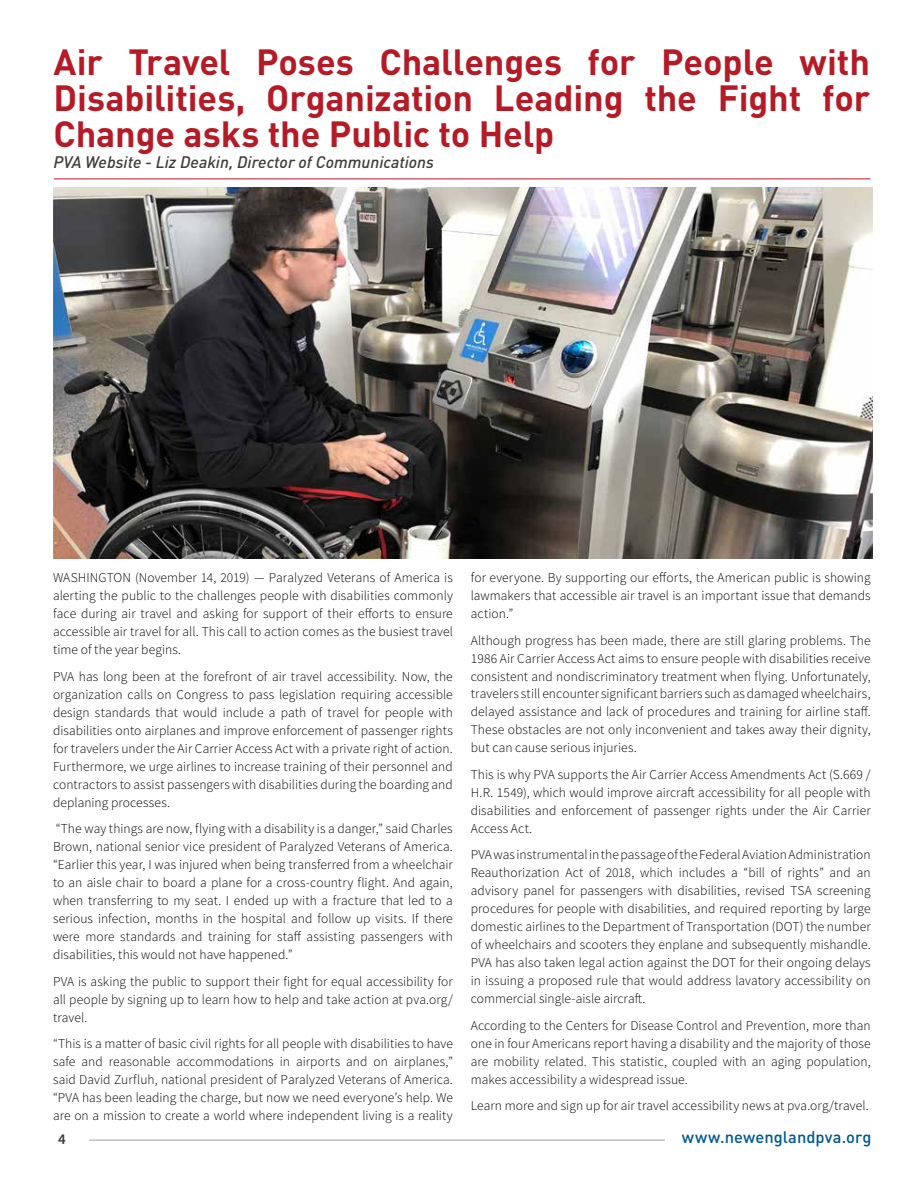
<style>
.page{position:relative;width:918px;height:1188px;background:#fff}
.page>*{position:absolute;margin:0;border:0;box-sizing:border-box;transform-origin:0 0}
.t1{font:700 36px/36px "DINOT";letter-spacing:-.005em;color:#b41b26;text-align:justify}
.t2{font:italic 500 16.5px "DINOT";color:#3d3c34}
.t3{font:500 16.5px "DINOT";letter-spacing:.005em;color:#005890}
.t4{font:600 15px "Source Sans Pro";color:#3d3c34}
.t5{font:300 13.5px/18px "Source Sans Pro";letter-spacing:.005em;color:#000;text-align:justify}
</style>
<div class="page">
<hr style="left:89px;top:1140px;width:576px;height:1px;background:#3d3c34">
<img style="left:53px;top:187px;width:820px;height:372px">
<hr style="left:54px;top:178px;width:817px;height:1px;background:#b41b26">
<h1 class="t1" style="left:54px;top:43px;width:818px">Air Travel Poses Challenges for People with Disabilities, Organization Leading the Fight for Change asks the Public to Help</h1>
<p class="t2" style="left:54px;top:152px;width:382px">PVA Website - Liz Deakin, Director of Communications</p>
<p class="t5" style="left:53px;top:569px;width:401px">WASHINGTON (November 14, 2019) — Paralyzed Veterans of America is alerting the public to the challenges people with disabilities commonly face during air travel and asking for support of their efforts to ensure accessible air travel for all. This call to action comes as the busiest travel time of the year begins.</p>
<p class="t5" style="left:53px;top:667px;width:401px">PVA has long been at the forefront of air travel accessibility. Now, the organization calls on Congress to pass legislation requiring accessible design standards that would include a path of travel for people with disabilities onto airplanes and improve enforcement of passenger rights for travelers under the Air Carrier Access Act with a private right of action.<br>Furthermore, we urge airlines to increase training of their personnel and contractors to assist passengers with disabilities during the boarding and deplaning processes.</p>
<p class="t5" style="left:53px;top:820px;width:401px">“The way things are now, flying with a disability is a danger,” said Charles Brown, national senior vice president of Paralyzed Veterans of America. “Earlier this year, I was injured when being transferred from a wheelchair to an aisle chair to board a plane for a cross-country flight. And again, when transferring to my seat. I ended up with a fracture that led to a serious infection, months in the hospital and follow up visits. If there were more standards and training for staff assisting passengers with disabilities, this would not have happened.”</p>
<p class="t5" style="left:53px;top:972px;width:401px">PVA is asking the public to support their fight for equal accessibility for all people by signing up to learn how to help and take action at pva.org/ travel.</p>
<p class="t5" style="left:53px;top:1035px;width:401px">“This is a matter of basic civil rights for all people with disabilities to have safe and reasonable accommodations in airports and on airplanes,” said David Zurfluh, national president of Paralyzed Veterans of America. “PVA has been leading the charge, but now we need everyone’s help. We are on a mission to create a world where independent living is a reality</p>
<p class="t5" style="left:471px;top:569px;width:401px">for everyone. By supporting our efforts, the American public is showing lawmakers that accessible air travel is an important issue that demands action.”</p>
<p class="t5" style="left:471px;top:631px;width:401px">Although progress has been made, there are still glaring problems. The 1986 Air Carrier Access Act aims to ensure people with disabilities receive consistent and nondiscriminatory treatment when flying. Unfortunately, travelers still encounter significant barriers such as damaged wheelchairs, delayed assistance and lack of procedures and training for airline staff.<br>These obstacles are not only inconvenient and takes away their dignity, but can cause serious injuries.</p>
<p class="t5" style="left:471px;top:766px;width:401px">This is why PVA supports the Air Carrier Access Amendments Act (S.669 / H.R. 1549), which would improve aircraft accessibility for all people with disabilities and enforcement of passenger rights under the Air Carrier Access Act.</p>
<p class="t5" style="left:471px;top:846px;width:401px">PVA was instrumental in the passage of the Federal Aviation Administration Reauthorization Act of 2018, which includes a “bill of rights” and an advisory panel for passengers with disabilities, revised TSA screening procedures for people with disabilities, and required reporting by large domestic airlines to the Department of Transportation (DOT) the number of wheelchairs and scooters they enplane and subsequently mishandle.<br>PVA has also taken legal action against the DOT for their ongoing delays in issuing a proposed rule that would address lavatory accessibility on commercial single-aisle aircraft.</p>
<p class="t5" style="left:471px;top:1016px;width:401px">According to the Centers for Disease Control and Prevention, more than one in four Americans report having a disability and the majority of those are mobility related. This statistic, coupled with an aging population, makes accessibility a widespread issue.</p>
<p class="t5" style="left:471px;top:1097px;width:399px">Learn more and sign up for air travel accessibility news at pva.org/travel.</p>
<p class="t4" style="left:58px;top:1130px;width:9px">4</p>
<p class="t3" style="left:682px;top:1126px;width:191px">www.newenglandpva.org</p>
</div>
